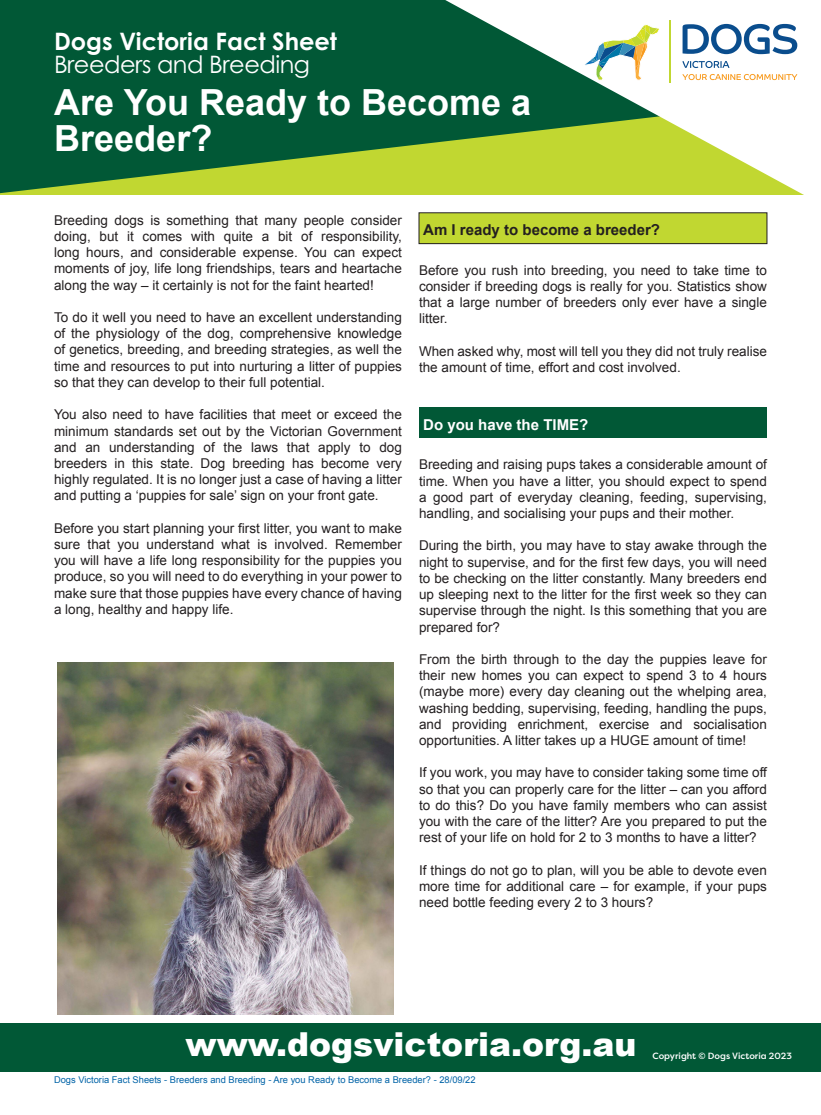
<style>
.page{position:relative;width:821px;height:1115px;background:#fff}
.page>*{position:absolute;margin:0;border:0;box-sizing:border-box;transform-origin:0 0}
.t1{font:700 36px/36px "Arial";color:#fff}
.t2{font:900 33px "Arial";color:#fff}
.t3{font:700 24px "Century Gothic Pro";color:#fff}
.t4{font:24px "Century Gothic Pro";letter-spacing:-.02em;color:#fff}
.t5{font:700 15px "Arial";color:#231f20}
.t6{font:700 15px "Arial";color:#fff}
.t7{font:13.5px/16.2px "Arial";color:#231f20;text-align:justify}
.t8{font:9.3px "Arial";color:#0163a7}
.t9{font:500 9px "Filson Pro";color:#fff}
</style>
<div class="page">
<div style="left:0;top:1022px;width:821px;height:49px;background:#015836"></div>
<div style="left:419px;top:213px;width:348px;height:30px;background:#c1d731"></div>
<div style="left:419px;top:212px;width:348px;height:32px;border:1px solid #231f20"></div>
<div style="left:419px;top:407px;width:348px;height:31px;background:#015836"></div>
<svg style="left:0;top:0;width:445px;height:193px;background:#1a6835"></svg>
<svg style="left:445px;top:0;width:359px;height:195px"></svg>
<svg style="left:682px;top:24px;width:115px;height:30px"></svg>
<svg style="left:682px;top:61px;width:47px;height:7px"></svg>
<svg style="left:682px;top:74px;width:115px;height:6px"></svg>
<hr style="left:669px;top:21px;width:1px;height:62px;background:#c1d731">
<svg style="left:581px;top:24px;width:79px;height:56px"></svg>
<img style="left:58px;top:662px;width:335px;height:351px">
<p class="t3" style="left:54px;top:26px;width:284px">Dogs Victoria Fact Sheet</p>
<p class="t4" style="left:54px;top:49px;width:257px">Breeders and Breeding</p>
<p class="t1" style="left:54px;top:86px;width:478px">Are You Ready to Become a<br>Breeder?</p>
<p class="t7" style="left:54px;top:212px;width:349px">Breeding dogs is something that many people consider doing, but it comes with quite a bit of responsibility, long hours, and considerable expense. You can expect moments of joy, life long friendships, tears and heartache along the way – it certainly is not for the faint hearted!</p>
<p class="t7" style="left:54px;top:309px;width:349px">To do it well you need to have an excellent understanding of the physiology of the dog, comprehensive knowledge of genetics, breeding, and breeding strategies, as well the time and resources to put into nurturing a litter of puppies so that they can develop to their full potential.</p>
<p class="t7" style="left:54px;top:406px;width:349px">You also need to have facilities that meet or exceed the minimum standards set out by the Victorian Government and an understanding of the laws that apply to dog breeders in this state. Dog breeding has become very highly regulated. It is no longer just a case of having a litter and putting a ‘puppies for sale’ sign on your front gate.</p>
<p class="t7" style="left:54px;top:520px;width:349px">Before you start planning your first litter, you want to make sure that you understand what is involved. Remember you will have a life long responsibility for the puppies you produce, so you will need to do everything in your power to make sure that those puppies have every chance of having a long, healthy and happy life.</p>
<p class="t5" style="left:423px;top:220px;width:238px">Am I ready to become a breeder?</p>
<p class="t7" style="left:419px;top:262px;width:349px">Before you rush into breeding, you need to take time to consider if breeding dogs is really for you. Statistics show that a large number of breeders only ever have a single litter.</p>
<p class="t7" style="left:419px;top:343px;width:349px">When asked why, most will tell you they did not truly realise the amount of time, effort and cost involved.</p>
<p class="t6" style="left:423px;top:414px;width:167px">Do you have the TIME?</p>
<p class="t7" style="left:419px;top:456px;width:349px">Breeding and raising pups takes a considerable amount of time. When you have a litter, you should expect to spend a good part of everyday cleaning, feeding, supervising, handling, and socialising your pups and their mother.</p>
<p class="t7" style="left:419px;top:537px;width:349px">During the birth, you may have to stay awake through the night to supervise, and for the first few days, you will need to be checking on the litter constantly. Many breeders end up sleeping next to the litter for the first week so they can supervise through the night. Is this something that you are prepared for?</p>
<p class="t7" style="left:419px;top:651px;width:349px">From the birth through to the day the puppies leave for their new homes you can expect to spend 3 to 4 hours (maybe more) every day cleaning out the whelping area, washing bedding, supervising, feeding, handling the pups, and providing enrichment, exercise and socialisation opportunities. A litter takes up a HUGE amount of time!</p>
<p class="t7" style="left:419px;top:764px;width:349px">If you work, you may have to consider taking some time off so that you can properly care for the litter – can you afford to do this? Do you have family members who can assist you with the care of the litter? Are you prepared to put the rest of your life on hold for 2 to 3 months to have a litter?</p>
<p class="t7" style="left:419px;top:861px;width:349px">If things do not go to plan, will you be able to devote even more time for additional care – for example, if your pups need bottle feeding every 2 to 3 hours?</p>
<p class="t2" style="left:185px;top:1019px;width:452px">www.dogsvictoria.org.au</p>
<p class="t8" style="left:54px;top:1073px;width:423px">Dogs Victoria Fact Sheets - Breeders and Breeding - Are you Ready to Become a Breeder? - 28/09/22</p>
<p class="t9" style="left:652px;top:1049px;width:141px">Copyright © Dogs Victoria 2023</p>
</div>
